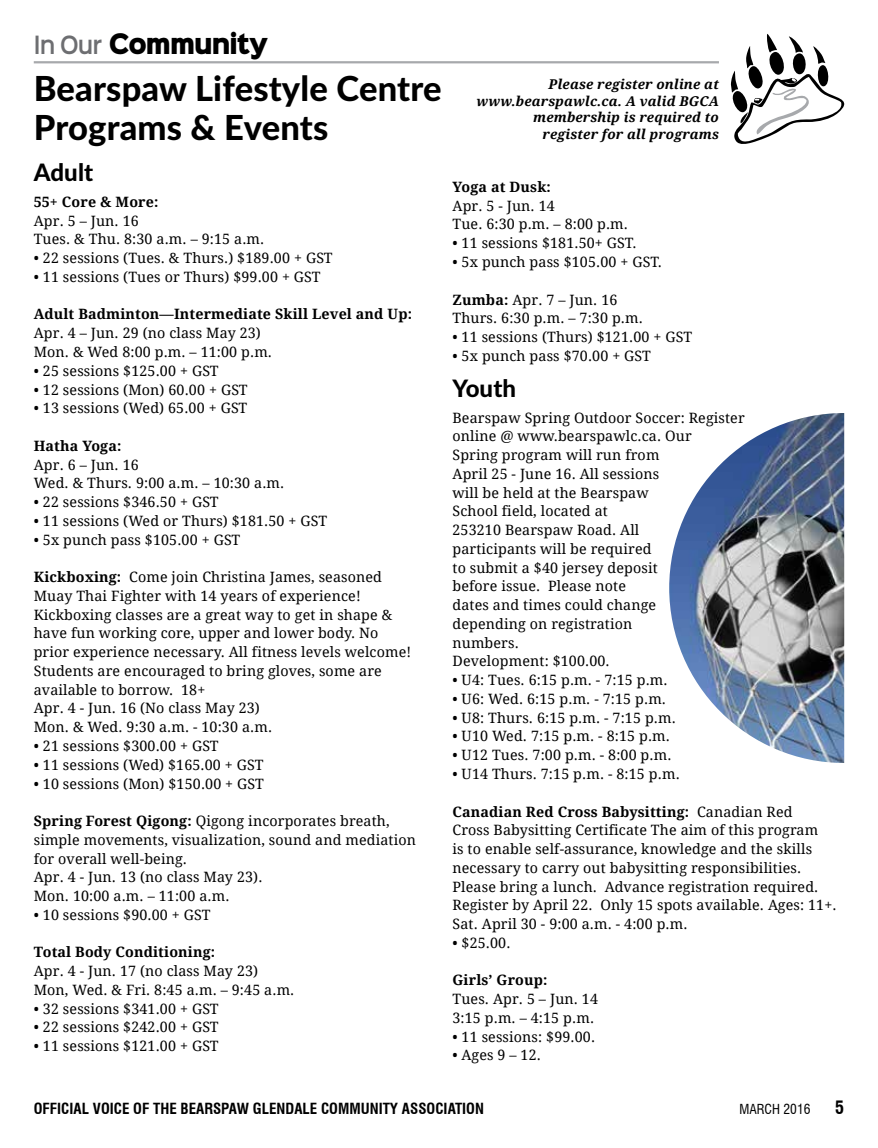
<style>
.page{position:relative;width:878px;height:1148px;background:#fff}
.page>*{position:absolute;margin:0;border:0;box-sizing:border-box;transform-origin:0 0}
.t1{font:800 34.5px/39px "Lato";letter-spacing:.005em;color:#000}
.t2{font:25.5px "Sinkin Sans 900 X Black";letter-spacing:-.04em;color:#000;scale:.89 1}
.t3{font:800 24px "Lato";letter-spacing:.005em;color:#000}
.t4{font:700 condensed 18px "Swiss 721 BT";color:#000}
.t5{font:700 condensed 15px "Swiss 721 BT";color:#000}
.t6{font:14.25px/18.8px "Droid Serif";letter-spacing:.01em;color:#000}
.t7{font:700 14.25px "Droid Serif";letter-spacing:.01em;color:#000}
.t8{font:italic 700 13.5px/16.5px "Droid Serif";letter-spacing:.01em;color:#000;text-align:right}
.t9{font:condensed 13.5px "Swiss 721 BT";color:#000}
.s1{font-family:"Sinkin Sans 600";font-weight:600;font-size:22.65px;color:#6d6e71}
.s2{font-weight:700}
</style>
<div class="page">
<hr style="left:34px;top:61px;width:685px;height:2px;background:#a7a9ac">
<svg style="left:730px;top:34px;width:115px;height:110px"></svg>
<img style="left:669px;top:413px;width:175px;height:350px">
<h2 class="t2" style="left:34px;top:31px;width:265px"><span class="s1">In Our</span> COMMUNITY</h2>
<h1 class="t1" style="left:34px;top:67px;width:409px">Bearspaw Lifestyle Centre<br>Programs &amp; Events</h1>
<p class="t8" style="left:476px;top:76px;width:244px">Please register online at www.bearspawlc.ca. A valid BGCA membership is required to register for all programs</p>
<h3 class="t3" style="left:34px;top:155px;width:61px">Adult</h3>
<p class="t7" style="left:34px;top:194px;width:126px">55+ Core &amp; More:</p>
<p class="t6" style="left:34px;top:211px;width:232px">Apr. 5 – Jun. 16<br>Tues. &amp; Thu. 8:30 a.m. – 9:15 a.m.</p>
<p class="t6" style="left:34px;top:249px;width:300px">• 22 sessions (Tues. &amp; Thurs.) $189.00 + GST</p>
<p class="t6" style="left:34px;top:268px;width:288px">• 11 sessions (Tues or Thurs) $99.00 + GST</p>
<p class="t7" style="left:34px;top:306px;width:380px">Adult Badminton—Intermediate Skill Level and Up:</p>
<p class="t6" style="left:34px;top:324px;width:240px">Apr. 4 – Jun. 29 (no class May 23)<br>Mon. &amp; Wed 8:00 p.m. – 11:00 p.m.</p>
<p class="t6" style="left:34px;top:361px;width:186px">• 25 sessions $125.00 + GST</p>
<p class="t6" style="left:34px;top:380px;width:215px">• 12 sessions (Mon) 60.00 + GST</p>
<p class="t6" style="left:34px;top:399px;width:215px">• 13 sessions (Wed) 65.00 + GST</p>
<p class="t7" style="left:34px;top:437px;width:89px">Hatha Yoga:</p>
<p class="t6" style="left:34px;top:455px;width:252px">Apr. 6 – Jun. 16<br>Wed. &amp; Thurs. 9:00 a.m. – 10:30 a.m.</p>
<p class="t6" style="left:34px;top:493px;width:186px">• 22 sessions $346.50 + GST</p>
<p class="t6" style="left:34px;top:511px;width:295px">• 11 sessions (Wed or Thurs) $181.50 + GST</p>
<p class="t6" style="left:34px;top:530px;width:208px">• 5x punch pass $105.00 + GST</p>
<p class="t6" style="left:34px;top:568px;width:379px"><span class="s2">Kickboxing:</span> Come join Christina James, seasoned Muay Thai Fighter with 14 years of experience!<br>Kickboxing classes are a great way to get in shape &amp; have fun working core, upper and lower body. No prior experience necessary. All fitness levels welcome!<br>Students are encouraged to bring gloves, some are available to borrow. 18+<br>Apr. 4 - Jun. 16 (No class May 23)<br>Mon. &amp; Wed. 9:30 a.m. - 10:30 a.m.</p>
<p class="t6" style="left:34px;top:736px;width:186px">• 21 sessions $300.00 + GST</p>
<p class="t6" style="left:34px;top:755px;width:231px">• 11 sessions (Wed) $165.00 + GST</p>
<p class="t6" style="left:34px;top:774px;width:232px">• 10 sessions (Mon) $150.00 + GST</p>
<p class="t6" style="left:34px;top:811px;width:384px"><span class="s2">Spring Forest Qigong:</span> Qigong incorporates breath, simple movements, visualization, sound and mediation for overall well-being.<br>Apr. 4 - Jun. 13 (no class May 23).<br>Mon. 10:00 a.m. – 11:00 a.m.</p>
<p class="t6" style="left:34px;top:905px;width:178px">• 10 sessions $90.00 + GST</p>
<p class="t7" style="left:34px;top:944px;width:183px">Total Body Conditioning:</p>
<p class="t6" style="left:34px;top:961px;width:262px">Apr. 4 - Jun. 17 (no class May 23)<br>Mon, Wed. &amp; Fri. 8:45 a.m. – 9:45 a.m.</p>
<p class="t6" style="left:34px;top:999px;width:186px">• 32 sessions $341.00 + GST</p>
<p class="t6" style="left:34px;top:1018px;width:186px">• 22 sessions $242.00 + GST</p>
<p class="t6" style="left:34px;top:1036px;width:186px">• 11 sessions $121.00 + GST</p>
<p class="t7" style="left:452px;top:179px;width:100px">Yoga at Dusk:</p>
<p class="t6" style="left:452px;top:196px;width:177px">Apr. 5 - Jun. 14<br>Tue. 6:30 p.m. – 8:00 p.m.</p>
<p class="t6" style="left:452px;top:234px;width:185px">• 11 sessions $181.50+ GST.</p>
<p class="t6" style="left:452px;top:253px;width:211px">• 5x punch pass $105.00 + GST.</p>
<p class="t6" style="left:452px;top:290px;width:192px"><span class="s2">Zumba:</span> Apr. 7 – Jun. 16<br>Thurs. 6:30 p.m. – 7:30 p.m.</p>
<p class="t6" style="left:452px;top:328px;width:241px">• 11 sessions (Thurs) $121.00 + GST</p>
<p class="t6" style="left:452px;top:346px;width:200px">• 5x punch pass $70.00 + GST</p>
<h3 class="t3" style="left:452px;top:370px;width:65px">Youth</h3>
<p class="t6" style="left:452px;top:408px;width:294px">Bearspaw Spring Outdoor Soccer: Register online @ www.bearspawlc.ca. Our<br>Spring program will run from<br>April 25 - June 16. All sessions<br>will be held at the Bearspaw<br>School field, located at<br>253210 Bearspaw Road. All<br>participants will be required<br>to submit a $40 jersey deposit<br>before issue. Please note<br>dates and times could change<br>depending on registration<br>numbers.<br>Development: $100.00.</p>
<p class="t6" style="left:452px;top:671px;width:216px">• U4: Tues. 6:15 p.m. - 7:15 p.m.</p>
<p class="t6" style="left:452px;top:689px;width:215px">• U6: Wed. 6:15 p.m. - 7:15 p.m.</p>
<p class="t6" style="left:452px;top:708px;width:225px">• U8: Thurs. 6:15 p.m. - 7:15 p.m.</p>
<p class="t6" style="left:452px;top:727px;width:219px">• U10 Wed. 7:15 p.m. - 8:15 p.m.</p>
<p class="t6" style="left:452px;top:746px;width:220px">• U12 Tues. 7:00 p.m. - 8:00 p.m.</p>
<p class="t6" style="left:452px;top:764px;width:229px">• U14 Thurs. 7:15 p.m. - 8:15 p.m.</p>
<p class="t6" style="left:452px;top:802px;width:385px"><span class="s2">Canadian Red Cross Babysitting:</span> Canadian Red<br>Cross Babysitting Certificate The aim of this program<br>is to enable self-assurance, knowledge and the skills necessary to carry out babysitting responsibilities.<br>Please bring a lunch. Advance registration required.<br>Register by April 22. Only 15 spots available. Ages: 11+.<br>Sat. April 30 - 9:00 a.m. - 4:00 p.m.</p>
<p class="t6" style="left:452px;top:933px;width:59px">• $25.00.</p>
<p class="t7" style="left:452px;top:972px;width:96px">Girls’ Group:</p>
<p class="t6" style="left:452px;top:989px;width:147px">Tues. Apr. 5 – Jun. 14<br>3:15 p.m. – 4:15 p.m.</p>
<p class="t6" style="left:452px;top:1027px;width:144px">• 11 sessions: $99.00.</p>
<p class="t6" style="left:452px;top:1046px;width:90px">• Ages 9 – 12.</p>
<p class="t5" style="left:34px;top:1099px;width:452px">OFFICIAL VOICE OF THE BEARSPAW GLENDALE COMMUNITY ASSOCIATION</p>
<p class="t9" style="left:739px;top:1101px;width:72px">MARCH 2016</p>
<p class="t4" style="left:835px;top:1096px;width:10px">5</p>
</div>
